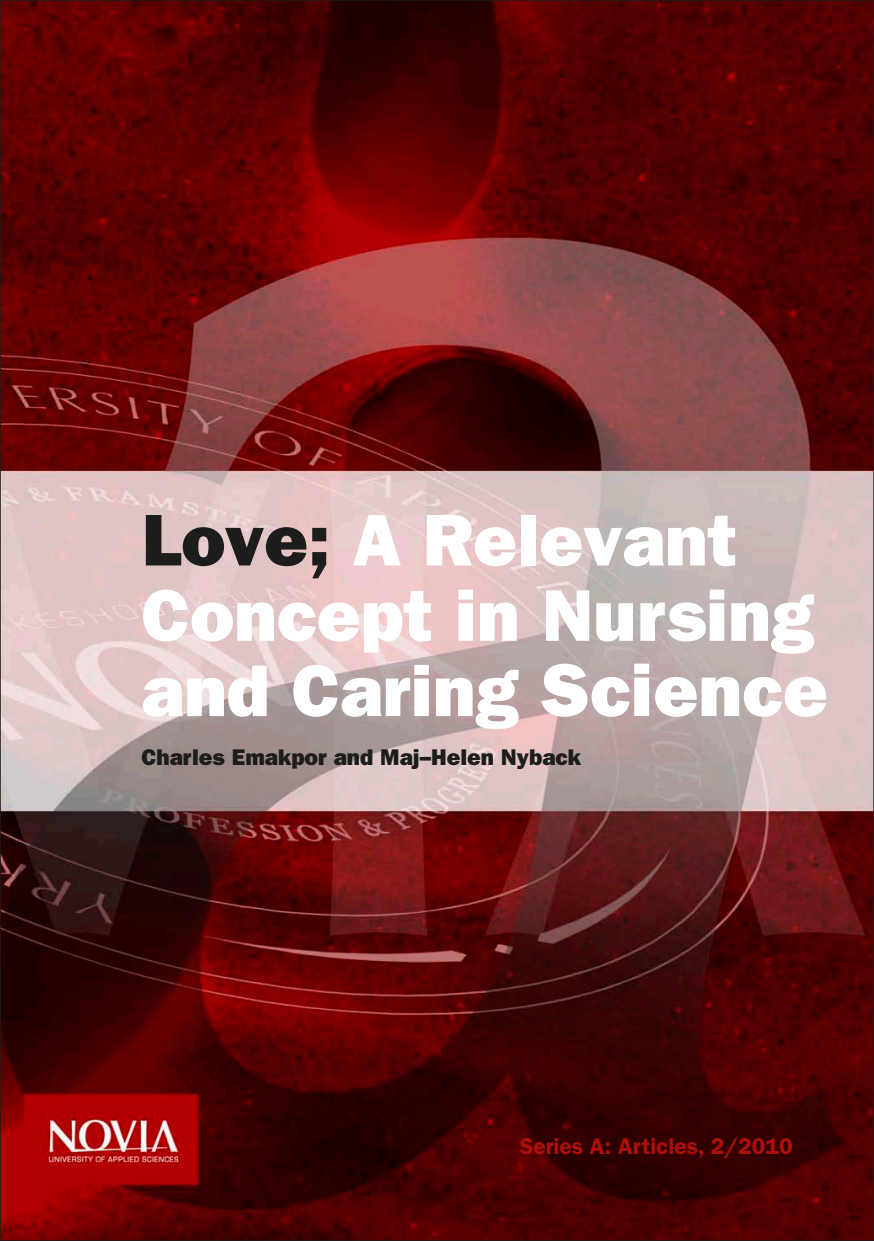
<style>
.page{position:relative;width:874px;height:1241px;background:#fff}
.page>*{position:absolute;margin:0;border:0;box-sizing:border-box;transform-origin:0 0}
.t1{font:73.5px/75.2px "ITC Franklin Gothic Std Hvy";color:#fff}
.t2{font:22.75px "ITC Franklin Gothic Std Hvy";color:#1d1d1b}
.t3{font:600 22.75px "ITC Franklin Gothic Std";color:#ae0f0a}
.s1{color:#1d1d1b}
.s2{font-size:75.25px}
</style>
<div class="page">
<img style="left:2px;top:2px;width:869px;height:1236px">
<p class="t1" style="left:141px;top:502px;width:687px"><span class="s1">Love;</span> A Relevant<br>Concept in Nursing and Caring <span class="s2">Science</span></p>
<p class="t2" style="left:141px;top:743px;width:441px">Charles Emakpor and Maj–Helen Nyback</p>
<p class="t3" style="left:519px;top:1132px;width:274px">Series A: Articles, 2/2010</p>
</div>
